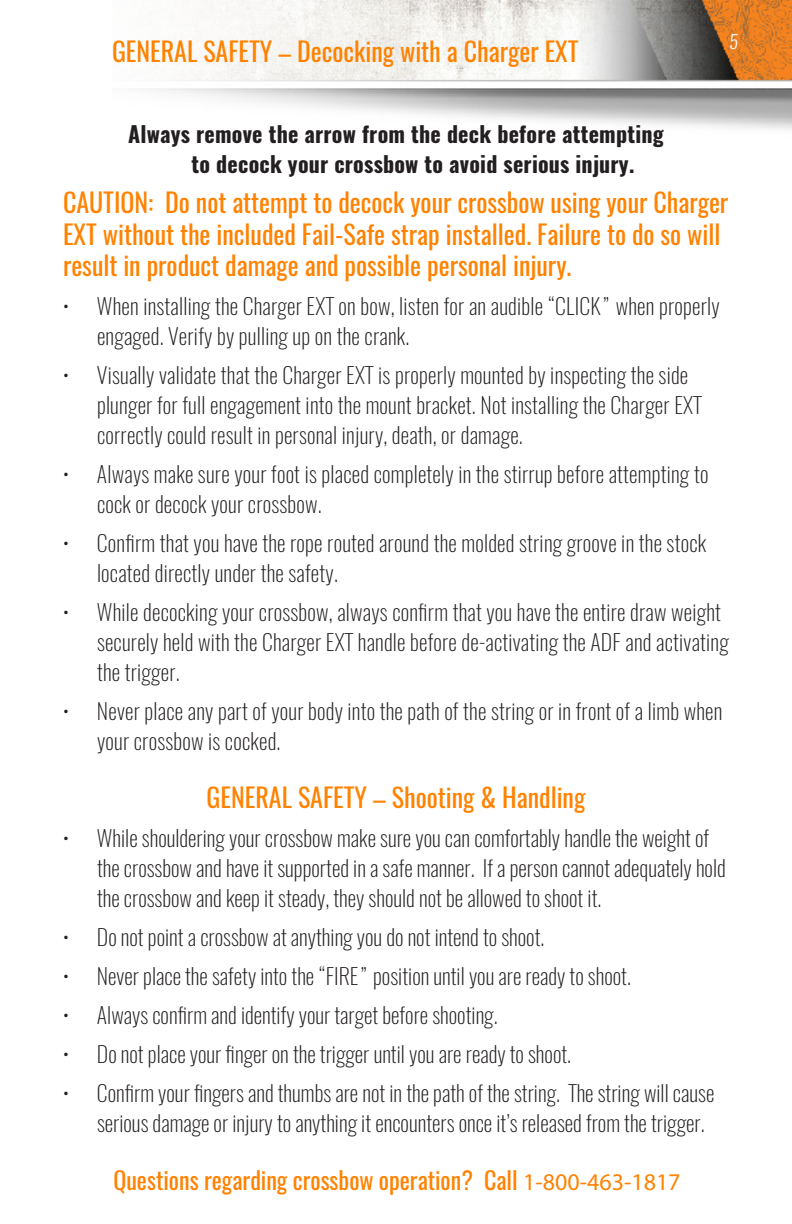
<style>
.page{position:relative;width:792px;height:1224px;background:#fff}
.page>*{position:absolute;margin:0;border:0;box-sizing:border-box;transform-origin:0 0}
.t1{font:26px/31.2px "Oswald";color:#ff8200}
.t2{font:24px "Oswald";color:#ff8200}
.t3{font:200 22px/30px "Oswald";letter-spacing:.01em;color:#231f20}
.t4{font:700 22px/30px "Oswald";letter-spacing:.01em;color:#231f20}
.t5{font:italic 300 18.4px "Oswald";color:#fff}
.s1{font-family:"Myriad Pro"}
</style>
<div class="page">
<img style="left:139px;top:0;width:653px;height:130px">
<p class="t1" style="left:112px;top:33px;width:468px">GENERAL SAFETY – Decocking with a Charger EXT</p>
<p class="t5" style="left:729px;top:29px;width:10px">5</p>
<p class="t4" style="left:192px;top:120px;width:474px;text-indent:-63px">Always remove the arrow from the deck before attempting to decock your crossbow to avoid serious injury.</p>
<p class="t1" style="left:63px;top:185px;width:667px">CAUTION: Do not attempt to decock your crossbow using your Charger<br>EXT without the included Fail-Safe strap installed. Failure to do so will result in product damage and possible personal injury.</p>
<p class="t3" style="left:97px;top:291px;width:624px;text-indent:-34px">• When installing the Charger EXT on bow, listen for an audible “CLICK” when properly engaged. Verify by pulling up on the crank.</p>
<p class="t3" style="left:97px;top:360px;width:606px;text-indent:-34px">• Visually validate that the Charger EXT is properly mounted by inspecting the side plunger for full engagement into the mount bracket. Not installing the Charger EXT correctly could result in personal injury, death, or damage.</p>
<p class="t3" style="left:97px;top:459px;width:613px;text-indent:-34px">• Always make sure your foot is placed completely in the stirrup before attempting to cock or decock your crossbow.</p>
<p class="t3" style="left:97px;top:528px;width:611px;text-indent:-34px">• Confirm that you have the rope routed around the molded string groove in the stock located directly under the safety.</p>
<p class="t3" style="left:97px;top:597px;width:633px;text-indent:-34px">• While decocking your crossbow, always confirm that you have the entire draw weight securely held with the Charger EXT handle before de-activating the ADF and activating the trigger.</p>
<p class="t3" style="left:97px;top:696px;width:627px;text-indent:-34px">• Never place any part of your body into the path of the string or in front of a limb when your crossbow is cocked.</p>
<p class="t1" style="left:207px;top:779px;width:380px">GENERAL SAFETY – Shooting &amp; Handling</p>
<p class="t3" style="left:97px;top:823px;width:630px;text-indent:-34px">• While shouldering your crossbow make sure you can comfortably handle the weight of the crossbow and have it supported in a safe manner. If a person cannot adequately hold the crossbow and keep it steady, they should not be allowed to shoot it.</p>
<p class="t3" style="left:63px;top:922px;width:483px">• Do not point a crossbow at anything you do not intend to shoot.</p>
<p class="t3" style="left:63px;top:961px;width:569px">• Never place the safety into the “FIRE” position until you are ready to shoot.</p>
<p class="t3" style="left:63px;top:1000px;width:436px">• Always confirm and identify your target before shooting.</p>
<p class="t3" style="left:63px;top:1039px;width:510px">• Do not place your finger on the trigger until you are ready to shoot.</p>
<p class="t3" style="left:97px;top:1078px;width:619px;text-indent:-34px">• Confirm your fingers and thumbs are not in the path of the string. The string will cause serious damage or injury to anything it encounters once it’s released from the trigger.</p>
<p class="t2" style="left:113px;top:1159px;width:569px">Questions regarding crossbow operation? Call <span class="s1">1-800-463-1817</span></p>
</div>
